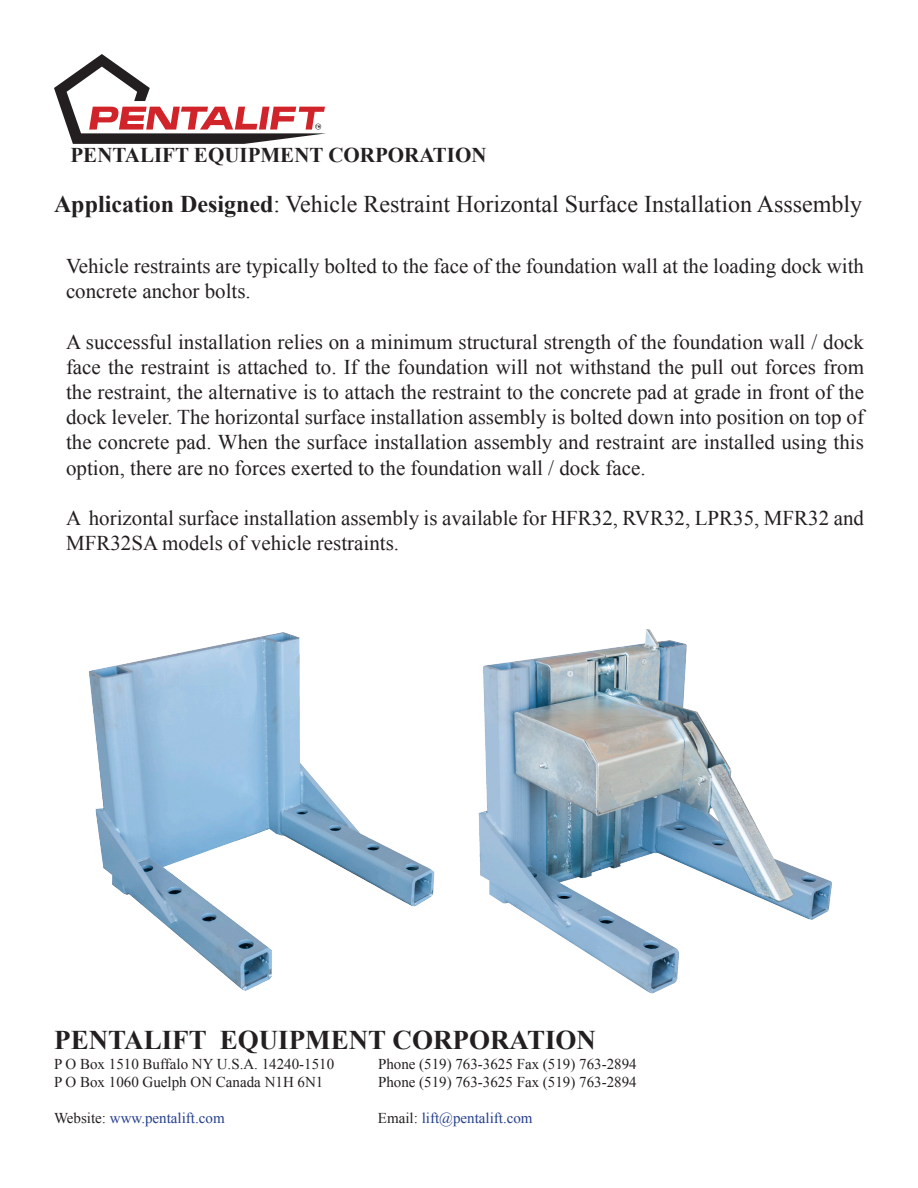
<style>
.page{position:relative;width:918px;height:1188px;background:#fff}
.page>*{position:absolute;margin:0;border:0;box-sizing:border-box;transform-origin:0 0}
.t1{font:700 27px "Times New Roman";color:#231f20}
.t2{font:24px "Times New Roman";color:#231f20}
.t3{font:21px/25.2px "Times New Roman";color:#231f20}
.t4{font:700 21px "Times New Roman";color:#231f20}
.t5{font:15px "Times New Roman";color:#231f20}
.t6{font:15px "Times New Roman";color:#253f8e}
.s1{font-weight:700}
.s2{color:#231f20}
</style>
<div class="page">
<svg style="left:54px;top:54px;width:272px;height:90px"></svg>
<img style="left:89px;top:632px;width:346px;height:359px">
<img style="left:478px;top:629px;width:354px;height:365px">
<p class="t4" style="left:70px;top:140px;width:418px">PENTALIFT EQUIPMENT CORPORATION</p>
<p class="t2" style="left:54px;top:187px;width:810px"><span class="s1">Application Designed</span>: Vehicle Restraint Horizontal Surface Installation Asssembly</p>
<p class="t3" style="left:66px;top:253px;width:800px">Vehicle restraints are typically bolted to the face of the foundation wall at the loading dock with concrete anchor bolts.</p>
<p class="t3" style="left:66px;top:328px;width:800px;text-align:justify">A successful installation relies on a minimum structural strength of the foundation wall / dock face the restraint is attached to. If the foundation will not withstand the pull out forces from the restraint, the alternative is to attach the restraint to the concrete pad at grade in front of the dock leveler. The horizontal surface installation assembly is bolted down into position on top of the concrete pad. When the surface installation assembly and restraint are installed using this option, there are no forces exerted to the foundation wall / dock face.</p>
<p class="t3" style="left:66px;top:505px;width:800px">A horizontal surface installation assembly is available for HFR32, RVR32, LPR35, MFR32 and<br>MFR32SA models of vehicle restraints.</p>
<p class="t1" style="left:54px;top:1020px;width:543px">PENTALIFT EQUIPMENT CORPORATION</p>
<p class="t5" style="left:54px;top:1054px;width:282px">P O Box 1510 Buffalo NY U.S.A. 14240-1510</p>
<p class="t5" style="left:378px;top:1054px;width:260px">Phone (519) 763-3625 Fax (519) 763-2894</p>
<p class="t5" style="left:54px;top:1072px;width:271px">P O Box 1060 Guelph ON Canada N1H 6N1</p>
<p class="t5" style="left:378px;top:1072px;width:260px">Phone (519) 763-3625 Fax (519) 763-2894</p>
<p class="t6" style="left:54px;top:1108px;width:172px"><span class="s2">Website:</span> www.pentalift.com</p>
<p class="t6" style="left:378px;top:1108px;width:156px"><span class="s2">Email:</span> lift@pentalift.com</p>
</div>
